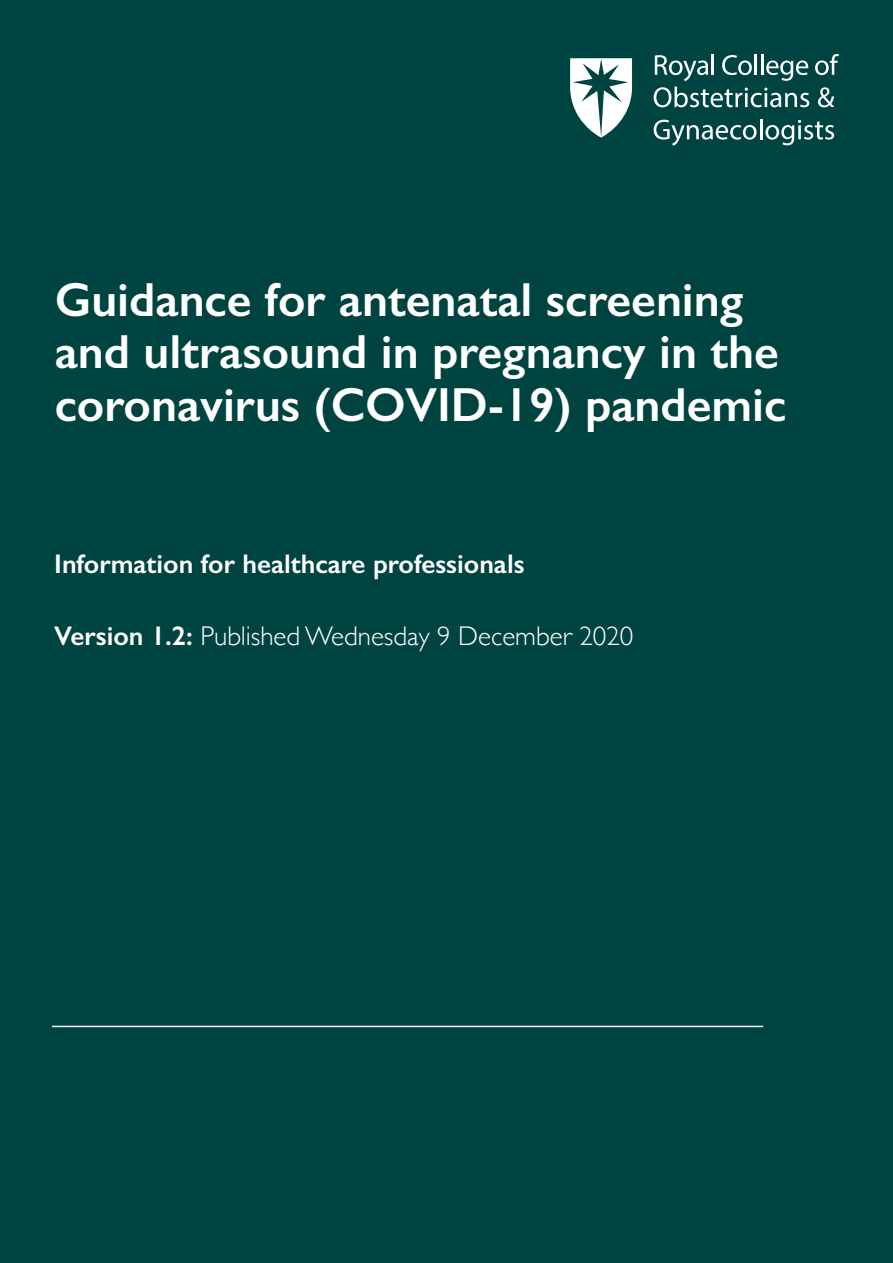
<style>
.page{position:relative;width:893px;height:1263px;background:#004441}
.page>*{position:absolute;margin:0;border:0;box-sizing:border-box;transform-origin:0 0}
.t1{font:600 48px/52.5px "Gill Sans";color:#fff}
.t2{font:300 27px "Gill Sans";color:#fff}
.t3{font:600 27px "Gill Sans";color:#fff}
.s1{font-weight:600}
</style>
<div class="page">
<hr style="left:52px;top:1026px;width:711px;height:1px;background:#fff">
<svg style="left:655px;top:55px;width:53px;height:26px"></svg>
<hr style="left:712px;top:54px;width:2px;height:21px;background:#fff">
<svg style="left:722px;top:55px;width:30px;height:20px"></svg>
<hr style="left:755px;top:54px;width:2px;height:21px;background:#fff">
<hr style="left:761px;top:54px;width:2px;height:21px;background:#fff">
<svg style="left:766px;top:61px;width:42px;height:20px"></svg>
<svg style="left:815px;top:54px;width:24px;height:21px"></svg>
<svg style="left:654px;top:87px;width:155px;height:20px"></svg>
<svg style="left:818px;top:87px;width:16px;height:20px"></svg>
<svg style="left:654px;top:120px;width:102px;height:26px"></svg>
<hr style="left:760px;top:119px;width:2px;height:20px;background:#fff">
<svg style="left:765px;top:120px;width:69px;height:25px"></svg>
<svg style="left:570px;top:58px;width:62px;height:80px"></svg>
<p class="t1" style="left:55px;top:273px;width:733px">Guidance for antenatal screening and ultrasound in pregnancy in the coronavirus (COVID-19) pandemic</p>
<p class="t3" style="left:54px;top:548px;width:472px">Information for healthcare professionals</p>
<p class="t2" style="left:54px;top:615px;width:581px"><span class="s1">Version 1.2:</span> Published Wednesday 9 December 2020</p>
</div>
